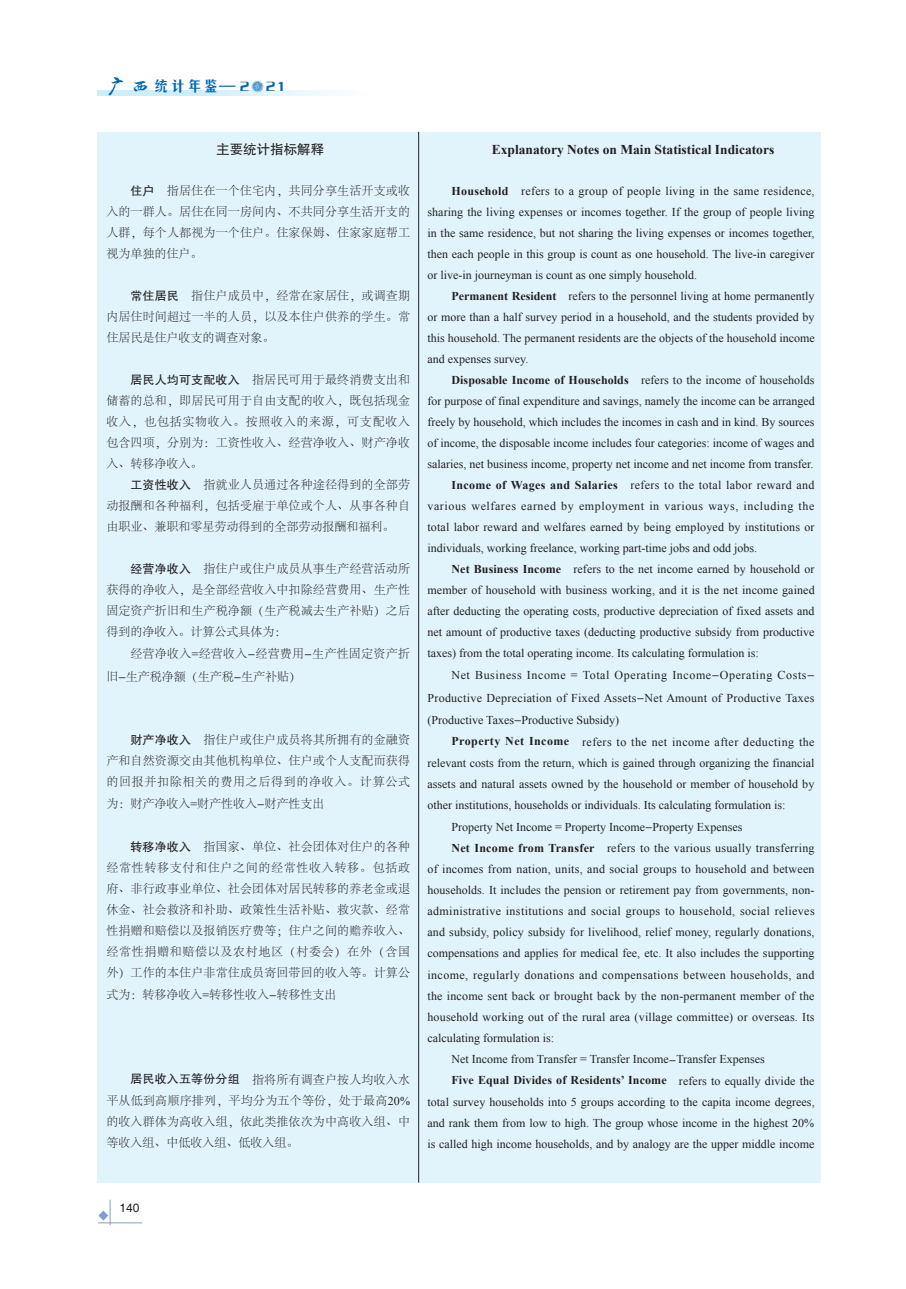
<style>
.page{position:relative;width:906px;height:1289px;background:#fff}
.page>*{position:absolute;margin:0;border:0;box-sizing:border-box;transform-origin:0 0}
.t1{font:14.1px "FZMHJW GB1 0";color:#0166b3;scale:1.18 1}
.t2{font:700 13.5px "Times New Roman";color:#231f20}
.t3{font:13.5px "FZHTJW GB1 0";color:#231f20}
.t4{font:12px "Times New Roman";color:#231f20}
.t5{font:300 12px/21px "Adobe Song Std";letter-spacing:.01em;color:#231f20;text-align:justify}
.t6{font:12px "Times New Roman";letter-spacing:.03em;color:#231f20}
.t7{font:12px "Times New Roman";letter-spacing:.02em;color:#231f20}
.t8{font:12px "Times New Roman";letter-spacing:.025em;color:#231f20}
.t9{font:12px "Times New Roman";letter-spacing:.035em;color:#231f20}
.t10{font:12px "Times New Roman";letter-spacing:.05em;color:#231f20}
.t11{font:700 12px "Times New Roman";letter-spacing:.01em;color:#231f20}
.t12{font:300 12px "Adobe Song Std";letter-spacing:.055em;color:#231f20}
.t13{font:12px "Helvetica";color:#231f20}
.s1{font-family:"FZZJ LJDFONT";font-size:24.45px}
.s2{font-family:"FZCQJW GB1 0";font-size:14.25px}
.s3{font-family:"FZHTJW GB1 0";font-weight:400}
.s4{font-family:"Times New Roman";font-weight:400}
.s5{font-family:"FZSSJW GB1 0";font-weight:400;font-size:13.5px}
.s6{font-weight:700}
.s7{font-family:"FZSSJW GB1 0";font-size:13.5px}
.s8{font-weight:400}
</style>
<div class="page">
<hr style="left:98px;top:1222px;width:44px;height:1px;background:#7e9ed2">
<svg style="left:98px;top:1199px;width:13px;height:26px"></svg>
<svg style="left:98px;top:91px;width:236px;height:5px"></svg>
<svg style="left:251px;top:81px;width:13px;height:11px"></svg>
<div style="left:98px;top:132px;width:723px;height:1050px;background:#e1f4fc"></div>
<hr style="left:418px;top:132px;width:1px;height:1050px;background:#231f20">
<p class="t1" style="left:104px;top:79px;width:156px"><span class="s1">广西</span>统计年鉴— <span class="s2">2 21</span></p>
<p class="t3" style="left:216px;top:142px;width:109px">主要统计指标解释</p>
<p class="t5" style="left:106px;top:181px;width:305px;text-indent:24px"><span class="s3">住户　</span>指居住在一个住宅内，共同分享生活开支或收入的一群人。居住在同一房间内、不共同分享生活开支的人群，每个人都视为一个住户。住家保姆、住家家庭帮工视为单独的住户。</p>
<p class="t5" style="left:106px;top:286px;width:305px;text-indent:24px"><span class="s3">常住居民　</span>指住户成员中，经常在家居住，或调查期内居住时间超过一半的人员，以及本住户供养的学生。常住居民是住户收支的调查对象。</p>
<p class="t5" style="left:130px;top:370px;width:281px"><span class="s3">居民人均可支配收入　</span>指居民可用于最终消费支出和</p>
<p class="t5" style="left:106px;top:391px;width:305px">储蓄的总和，即居民可用于自由支配的收入，既包括现金</p>
<p class="t12" style="left:106px;top:415px;width:305px">收入，也包括实物收入。按照收入的来源，可支配收入</p>
<p class="t5" style="left:106px;top:433px;width:305px">包含四项，分别为：工资性收入、经营净收入、财产净收</p>
<p class="t5" style="left:106px;top:454px;width:97px">入、转移净收入。</p>
<p class="t5" style="left:130px;top:475px;width:281px"><span class="s3">工资性收入　</span>指就业人员通过各种途径得到的全部劳</p>
<p class="t5" style="left:106px;top:496px;width:305px">动报酬和各种福利，包括受雇于单位或个人、从事各种自</p>
<p class="t5" style="left:106px;top:517px;width:289px">由职业、兼职和零星劳动得到的全部劳动报酬和福利。</p>
<p class="t5" style="left:130px;top:559px;width:281px"><span class="s3">经营净收入　</span>指住户或住户成员从事生产经营活动所</p>
<p class="t5" style="left:106px;top:580px;width:305px">获得的净收入，是全部经营收入中扣除经营费用、生产性</p>
<p class="t5" style="left:106px;top:601px;width:305px">固定资产折旧和生产税净额（生产税减去生产补贴）之后</p>
<p class="t5" style="left:106px;top:622px;width:181px">得到的净收入。计算公式具体为：</p>
<p class="t5" style="left:130px;top:643px;width:281px">经营净收入<span class="s4">=</span>经营收入<span class="s5">-</span>经营费用<span class="s5">-</span>生产性固定资产折</p>
<p class="t5" style="left:106px;top:666px;width:196px">旧<span class="s5">-</span>生产税净额（生产税<span class="s5">-</span>生产补贴）</p>
<p class="t5" style="left:106px;top:729px;width:305px;text-indent:24px"><span class="s3">财产净收入　</span>指住户或住户成员将其所拥有的金融资产和自然资源交由其他机构单位、住户或个人支配而获得的回报并扣除相关的费用之后得到的净收入。计算公式为：财产净收入<span class="s4">=</span>财产性收入<span class="s5">-</span>财产性支出</p>
<p class="t5" style="left:106px;top:836px;width:305px;text-indent:24px"><span class="s3">转移净收入　</span>指国家、单位、社会团体对住户的各种经常性转移支付和住户之间的经常性收入转移。包括政府、非行政事业单位、社会团体对居民转移的养老金或退休金、社会救济和补助、政策性生活补贴、救灾款、经常性捐赠和赔偿以及报销医疗费等；住户之间的赡养收入、经常性捐赠和赔偿以及农村地区（村委会）在外（含国外）工作的本住户非常住成员寄回带回的收入等。计算公式为：转移净收入<span class="s4">=</span>转移性收入<span class="s5">-</span>转移性支出</p>
<p class="t5" style="left:106px;top:1069px;width:305px;text-indent:24px"><span class="s3">居民收入五等份分组　</span>指将所有调查户按人均收入水平从低到高顺序排列，平均分为五个等份，处于最高<span class="s4">20%</span>的收入群体为高收入组，依此类推依次为中高收入组、中等收入组、中低收入组、低收入组。</p>
<p class="t2" style="left:492px;top:140px;width:284px">Explanatory Notes on Main Statistical Indicators</p>
<p class="t8" style="left:451px;top:183px;width:365px"><span class="s6">Household</span> refers to a group of people living in the same residence,</p>
<p class="t4" style="left:427px;top:204px;width:388px">sharing the living expenses or incomes together. If the group of people living</p>
<p class="t4" style="left:427px;top:225px;width:388px">in the same residence, but not sharing the living expenses or incomes together,</p>
<p class="t4" style="left:427px;top:246px;width:388px">then each people in this group is count as one household. The live-in caregiver</p>
<p class="t4" style="left:427px;top:267px;width:271px">or live-in journeyman is count as one simply household.</p>
<p class="t4" style="left:451px;top:288px;width:364px"><span class="s6">Permanent Resident</span> refers to the personnel living at home permanently</p>
<p class="t4" style="left:427px;top:309px;width:388px">or more than a half survey period in a household, and the students provided by</p>
<p class="t4" style="left:427px;top:330px;width:389px">this household. The permanent residents are the objects of the household income</p>
<p class="t4" style="left:427px;top:351px;width:102px">and expenses survey.</p>
<p class="t4" style="left:451px;top:372px;width:364px"><span class="s6">Disposable Income of Households</span> refers to the income of households</p>
<p class="t4" style="left:427px;top:393px;width:389px">for purpose of final expenditure and savings, namely the income can be arranged</p>
<p class="t4" style="left:427px;top:414px;width:388px">freely by household, which includes the incomes in cash and in kind. By sources</p>
<p class="t4" style="left:427px;top:435px;width:388px">of income, the disposable income includes four categories: income of wages and</p>
<p class="t4" style="left:427px;top:456px;width:387px">salaries, net business income, property net income and net income from transfer.</p>
<p class="t6" style="left:451px;top:477px;width:364px"><span class="s6">Income of Wages and Salaries</span> refers to the total labor reward and</p>
<p class="t10" style="left:427px;top:498px;width:388px">various welfares earned by employment in various ways, including the</p>
<p class="t4" style="left:427px;top:519px;width:388px">total labor reward and welfares earned by being employed by institutions or</p>
<p class="t4" style="left:427px;top:540px;width:331px">individuals, working freelance, working part-time jobs and odd jobs.</p>
<p class="t4" style="left:451px;top:561px;width:364px"><span class="s6">Net Business Income</span> refers to the net income earned by household or</p>
<p class="t4" style="left:427px;top:582px;width:389px">member of household with business working, and it is the net income gained</p>
<p class="t4" style="left:427px;top:603px;width:388px">after deducting the operating costs, productive depreciation of fixed assets and</p>
<p class="t4" style="left:427px;top:624px;width:388px">net amount of productive taxes (deducting productive subsidy from productive</p>
<p class="t4" style="left:427px;top:645px;width:333px">taxes) from the total operating income. Its calculating formulation is:</p>
<p class="t10" style="left:451px;top:667px;width:364px">Net Business Income = Total Operating Income<span class="s7">-</span>Operating Costs<span class="s7">-</span></p>
<p class="t8" style="left:427px;top:689px;width:388px">Productive Depreciation of Fixed Assets<span class="s7">-</span>Net Amount of Productive Taxes</p>
<p class="t4" style="left:427px;top:712px;width:193px">(Productive Taxes<span class="s7">-</span>Productive Subsidy)</p>
<p class="t9" style="left:451px;top:733px;width:364px"><span class="s6">Property Net Income</span> refers to the net income after deducting the</p>
<p class="t4" style="left:427px;top:754px;width:388px">relevant costs from the return, which is gained through organizing the financial</p>
<p class="t4" style="left:427px;top:775px;width:388px">assets and natural assets owned by the household or member of household by</p>
<p class="t4" style="left:427px;top:796px;width:360px">other institutions, households or individuals. Its calculating formulation is:</p>
<p class="t4" style="left:451px;top:818px;width:292px">Property Net Income = Property Income<span class="s7">-</span>Property Expenses</p>
<p class="t7" style="left:451px;top:840px;width:365px"><span class="s6">Net Income from Transfer</span> refers to the various usually transferring</p>
<p class="t7" style="left:427px;top:861px;width:388px">of incomes from nation, units, and social groups to household and between</p>
<p class="t4" style="left:427px;top:882px;width:388px">households. It includes the pension or retirement pay from governments, non-</p>
<p class="t6" style="left:427px;top:903px;width:389px">administrative institutions and social groups to household, social relieves</p>
<p class="t4" style="left:427px;top:924px;width:388px">and subsidy, policy subsidy for livelihood, relief money, regularly donations,</p>
<p class="t4" style="left:427px;top:945px;width:388px">compensations and applies for medical fee, etc. It also includes the supporting</p>
<p class="t9" style="left:427px;top:966px;width:388px">income, regularly donations and compensations between households, and</p>
<p class="t4" style="left:427px;top:987px;width:388px">the income sent back or brought back by the non-permanent member of the</p>
<p class="t4" style="left:427px;top:1008px;width:388px">household working out of the rural area (village committee) or overseas. Its</p>
<p class="t4" style="left:427px;top:1029px;width:128px">calculating formulation is:</p>
<p class="t4" style="left:451px;top:1051px;width:315px">Net Income from Transfer = Transfer Income<span class="s7">-</span>Transfer Expenses</p>
<p class="t11" style="left:451px;top:1072px;width:364px">Five Equal Divides of Residents’ Income <span class="s8">refers to equally divide the</span></p>
<p class="t4" style="left:427px;top:1093px;width:389px">total survey households into 5 groups according to the capita income degrees,</p>
<p class="t4" style="left:427px;top:1114px;width:388px">and rank them from low to high. The group whose income in the highest 20%</p>
<p class="t4" style="left:427px;top:1135px;width:388px">is called high income households, and by analogy are the upper middle income</p>
<p class="t13" style="left:119px;top:1201px;width:22px">140</p>
</div>
